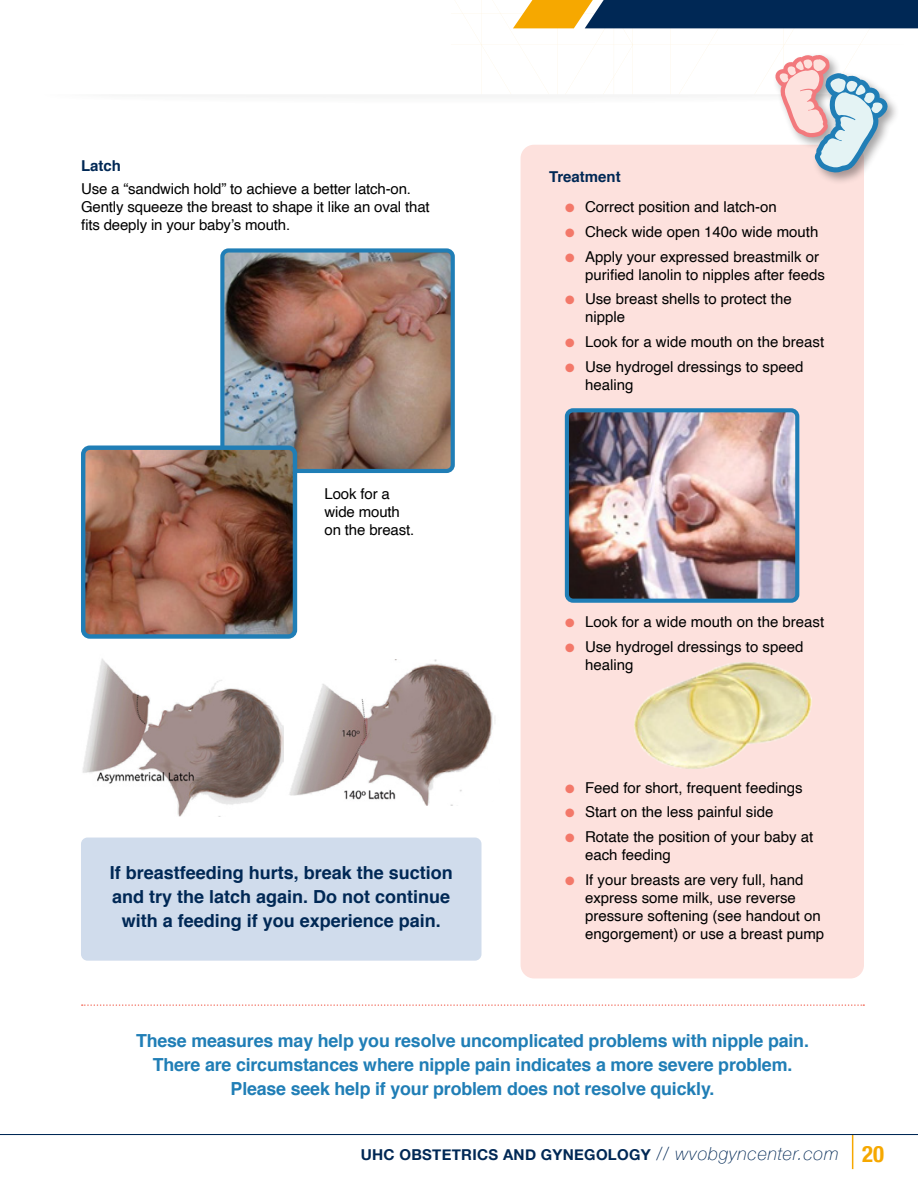
<style>
.page{position:relative;width:918px;height:1188px;background:#fff}
.page>*{position:absolute;margin:0;border:0;box-sizing:border-box;transform-origin:0 0}
.P1_Bullets_1{font:700 18px/24px "Helvetica";letter-spacing:-.01em;color:#207eb6;text-align:center}
.P-_Copy1{font:700 18px/24px "Helvetica";color:#002855;text-align:center}
.P-_Copy1-2{font:15px/18px "Helvetica";color:#000}
.t1{font:700 15px "Helvetica Neue";letter-spacing:.02em;color:#002855}
.P-_Copy1-3{font:700 15px "Helvetica";color:#002855}
.s1{color:#f37869}
.s2{font-weight:100;font-size:18px}
.s3{font-weight:100;font-style:italic;font-size:18px}
.s4{font-stretch:condensed;font-size:22.8px;color:#f6a800}
</style>
<div class="page">
<div style="left:521px;top:145px;width:343px;height:833px;background:#fde1dd;border-radius:14px"></div>
<hr style="left:852px;top:1134px;width:1px;height:35px;background:#f6a800">
<hr style="left:0;top:1134px;width:918px;height:1px;background:#002855">
<div style="left:772px;top:52px;width:128px;height:133px;background:#231f20;opacity:.4"></div>
<svg style="left:455px;top:0;width:463px;height:174px"></svg>
<img style="left:289px;top:659px;width:206px;height:147px">
<div style="left:462px;top:768px;width:38px;height:37px;background:#fff;border-radius:50%"></div>
<img style="left:225px;top:253px;width:225px;height:215px">
<div style="left:220px;top:248px;width:235px;height:225px;border:4px solid #207eb6;border-radius:6px"></div>
<img style="left:86px;top:451px;width:206px;height:183px">
<div style="left:81px;top:446px;width:216px;height:193px;border:4px solid #207eb6;border-radius:7px"></div>
<img style="left:570px;top:413px;width:224px;height:185px">
<div style="left:565px;top:408px;width:234px;height:195px;border:4px solid #207eb6;border-radius:6px"></div>
<img style="left:634px;top:662px;width:178px;height:107px">
<svg style="left:82px;top:1004px;width:782px;height:2px"></svg>
<div style="left:81px;top:838px;width:400px;height:123px;background:#d0dcec;border-radius:6px"></div>
<img style="left:82px;top:658px;width:202px;height:158px">
<p class="P-_Copy1-3" style="left:81px;top:154px;width:42px">Latch</p>
<p class="P-_Copy1-2" style="left:81px;top:180px;width:350px">Use a “sandwich hold” to achieve a better latch-on.<br>Gently squeeze the breast to shape it like an oval that fits deeply in your baby’s mouth.</p>
<p class="P-_Copy1-2" style="left:325px;top:486px;width:91px">Look for a wide mouth on the breast.</p>
<p class="P-_Copy1" style="left:110px;top:861px;width:345px">If breastfeeding hurts, break the suction and try the latch again. Do not continue with a feeding if you experience pain.</p>
<p class="P-_Copy1-3" style="left:549px;top:165px;width:73px">Treatment</p>
<p class="P-_Copy1-2" style="left:565px;top:198px;width:213px"><span class="s1">●</span> Correct position and latch-on</p>
<p class="P-_Copy1-2" style="left:565px;top:223px;width:255px"><span class="s1">●</span> Check wide open 140o wide mouth</p>
<p class="P-_Copy1-2" style="left:585px;top:248px;width:242px;text-indent:-20px"><span class="s1">●</span> Apply your expressed breastmilk or purified lanolin to nipples after feeds</p>
<p class="P-_Copy1-2" style="left:585px;top:291px;width:208px;text-indent:-20px"><span class="s1">●</span> Use breast shells to protect the nipple</p>
<p class="P-_Copy1-2" style="left:565px;top:333px;width:261px"><span class="s1">●</span> Look for a wide mouth on the breast</p>
<p class="P-_Copy1-2" style="left:585px;top:358px;width:220px;text-indent:-20px"><span class="s1">●</span> Use hydrogel dressings to speed healing</p>
<p class="P-_Copy1-2" style="left:565px;top:613px;width:261px"><span class="s1">●</span> Look for a wide mouth on the breast</p>
<p class="P-_Copy1-2" style="left:585px;top:638px;width:220px;text-indent:-20px"><span class="s1">●</span> Use hydrogel dressings to speed healing</p>
<p class="P-_Copy1-2" style="left:565px;top:779px;width:239px"><span class="s1">●</span> Feed for short, frequent feedings</p>
<p class="P-_Copy1-2" style="left:565px;top:804px;width:210px"><span class="s1">●</span> Start on the less painful side</p>
<p class="P-_Copy1-2" style="left:585px;top:828px;width:230px;text-indent:-20px"><span class="s1">●</span> Rotate the position of your baby at each feeding</p>
<p class="P-_Copy1-2" style="left:585px;top:871px;width:241px;text-indent:-20px"><span class="s1">●</span> If your breasts are very full, hand express some milk, use reverse pressure softening (see handout on engorgement) or use a breast pump</p>
<p class="P1_Bullets_1" style="left:136px;top:1029px;width:674px">These measures may help you resolve uncomplicated problems with nipple pain.<br>There are circumstances where nipple pain indicates a more severe problem.<br>Please seek help if your problem does not resolve quickly.</p>
<p class="t1" style="left:361px;top:1143px;width:525px">UHC OBSTETRICS AND GYNEGOLOGY <span class="s2">//</span> <span class="s3">wvobgyncenter.com</span> <span class="s4">20</span></p>
</div>
